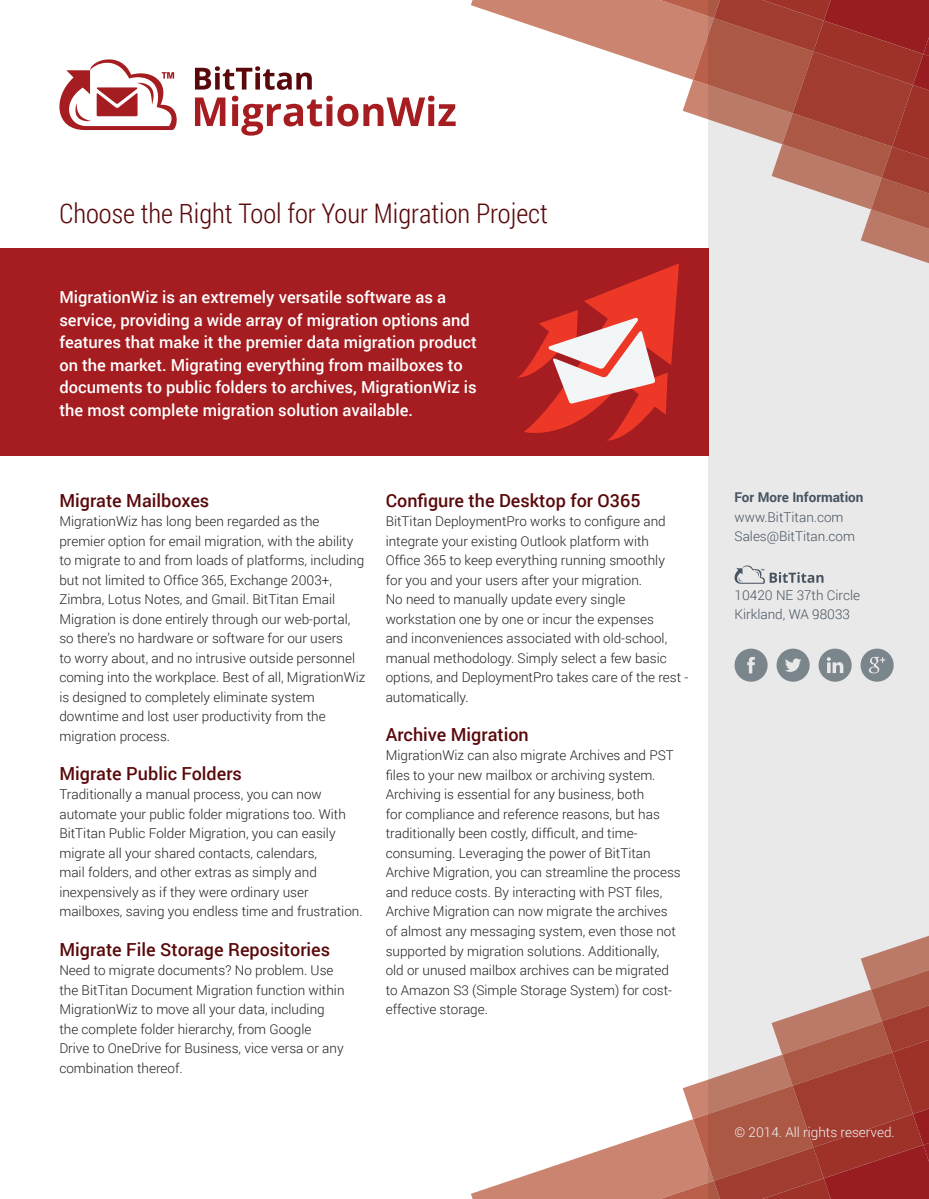
<style>
.page{position:relative;width:929px;height:1199px;background:#fff}
.page>*{position:absolute;margin:0;border:0;box-sizing:border-box;transform-origin:0 0}
.Subhead{font:300 27px "Roboto Condensed";color:#59090b}
.Section_Head{font:500 18px "Roboto";color:#59090b}
.Body_White{font:500 16.5px/22.5px "Roboto";color:#fff}
.Body_Copy{font:300 13.5px/19.5px "Roboto";color:#231f20}
.Body_Copy-2{font:300 13.5px "Roboto";color:#465360}
.Body_Copy-3{font:300 13.5px "Roboto";color:#f3f6f7}
.Sidebar_Head{font:700 13.5px "Roboto";color:#465360}
</style>
<div class="page">
<svg style="left:471px;top:1079px;width:237px;height:120px"></svg>
<div style="left:0;top:248px;width:708px;height:207px;background:#a51d21"></div>
<svg style="left:471px;top:0;width:237px;height:440px"></svg>
<svg style="left:195px;top:98px;width:30px;height:28px"></svg>
<svg style="left:232px;top:96px;width:224px;height:40px"></svg>
<svg style="left:59px;top:59px;width:118px;height:71px"></svg>
<svg style="left:195px;top:66px;width:117px;height:24px"></svg>
<svg style="left:708px;top:0;width:221px;height:1199px;background:#d3b5b1"></svg>
<svg style="left:732px;top:563px;width:91px;height:21px;background:#c8cbcd"></svg>
<svg style="left:734px;top:649px;width:33px;height:33px"></svg>
<svg style="left:776px;top:649px;width:33px;height:33px"></svg>
<svg style="left:818px;top:649px;width:33px;height:33px"></svg>
<svg style="left:860px;top:649px;width:33px;height:33px"></svg>
<p class="Subhead" style="left:59px;top:194px;width:490px">Choose the Right Tool for Your Migration Project</p>
<p class="Body_White" style="left:59px;top:286px;width:419px">MigrationWiz is an extremely versatile software as a service, providing a wide array of migration options and features that make it the premier data migration product on the market. Migrating everything from mailboxes to documents to public folders to archives, MigrationWiz is the most complete migration solution available.</p>
<p class="Section_Head" style="left:59px;top:488px;width:151px">Migrate Mailboxes</p>
<p class="Body_Copy" style="left:59px;top:511px;width:308px">MigrationWiz has long been regarded as the premier option for email migration, with the ability to migrate to and from loads of platforms, including but not limited to Office 365, Exchange 2003+, Zimbra, Lotus Notes, and Gmail. BitTitan Email Migration is done entirely through our web-portal, so there’s no hardware or software for our users<br>to worry about, and no intrusive outside personnel coming into the workplace. Best of all, MigrationWiz is designed to completely eliminate system downtime and lost user productivity from the migration process.</p>
<p class="Section_Head" style="left:59px;top:761px;width:184px">Migrate Public Folders</p>
<p class="Body_Copy" style="left:59px;top:784px;width:305px">Traditionally a manual process, you can now automate your public folder migrations too. With BitTitan Public Folder Migration, you can easily migrate all your shared contacts, calendars,<br>mail folders, and other extras as simply and inexpensively as if they were ordinary user mailboxes, saving you endless time and frustration.</p>
<p class="Section_Head" style="left:59px;top:936px;width:272px">Migrate File Storage Repositories</p>
<p class="Body_Copy" style="left:59px;top:960px;width:287px">Need to migrate documents? No problem. Use the BitTitan Document Migration function within MigrationWiz to move all your data, including the complete folder hierarchy, from Google Drive to OneDrive for Business, vice versa or any combination thereof.</p>
<p class="Section_Head" style="left:386px;top:488px;width:256px">Configure the Desktop for O365</p>
<p class="Body_Copy" style="left:386px;top:511px;width:304px">BitTitan DeploymentPro works to configure and integrate your existing Outlook platform with<br>Office 365 to keep everything running smoothly<br>for you and your users after your migration.<br>No need to manually update every single workstation one by one or incur the expenses<br>and inconveniences associated with old-school, manual methodology. Simply select a few basic options, and DeploymentPro takes care of the rest - automatically.</p>
<p class="Section_Head" style="left:386px;top:722px;width:145px">Archive Migration</p>
<p class="Body_Copy" style="left:386px;top:745px;width:296px">MigrationWiz can also migrate Archives and PST files to your new mailbox or archiving system.<br>Archiving is essential for any business, both<br>for compliance and reference reasons, but has traditionally been costly, difficult, and time&shy;consuming. Leveraging the power of BitTitan Archive Migration, you can streamline the process and reduce costs. By interacting with PST files, Archive Migration can now migrate the archives of almost any messaging system, even those not supported by migration solutions. Additionally,<br>old or unused mailbox archives can be migrated to Amazon S3 (Simple Storage System) for cost&shy;effective storage.</p>
<p class="Sidebar_Head" style="left:734px;top:488px;width:130px">For More Information</p>
<p class="Body_Copy-2" style="left:734px;top:507px;width:110px">www.BitTitan.com</p>
<p class="Body_Copy-2" style="left:734px;top:527px;width:122px">Sales@BitTitan.com</p>
<p class="Body_Copy-2" style="left:734px;top:585px;width:127px">10420 NE 37th Circle</p>
<p class="Body_Copy-2" style="left:734px;top:605px;width:117px">Kirkland, WA 98033</p>
<p class="Body_Copy-3" style="left:734px;top:1123px;width:162px">© 2014. All rights reserved.</p>
</div>
